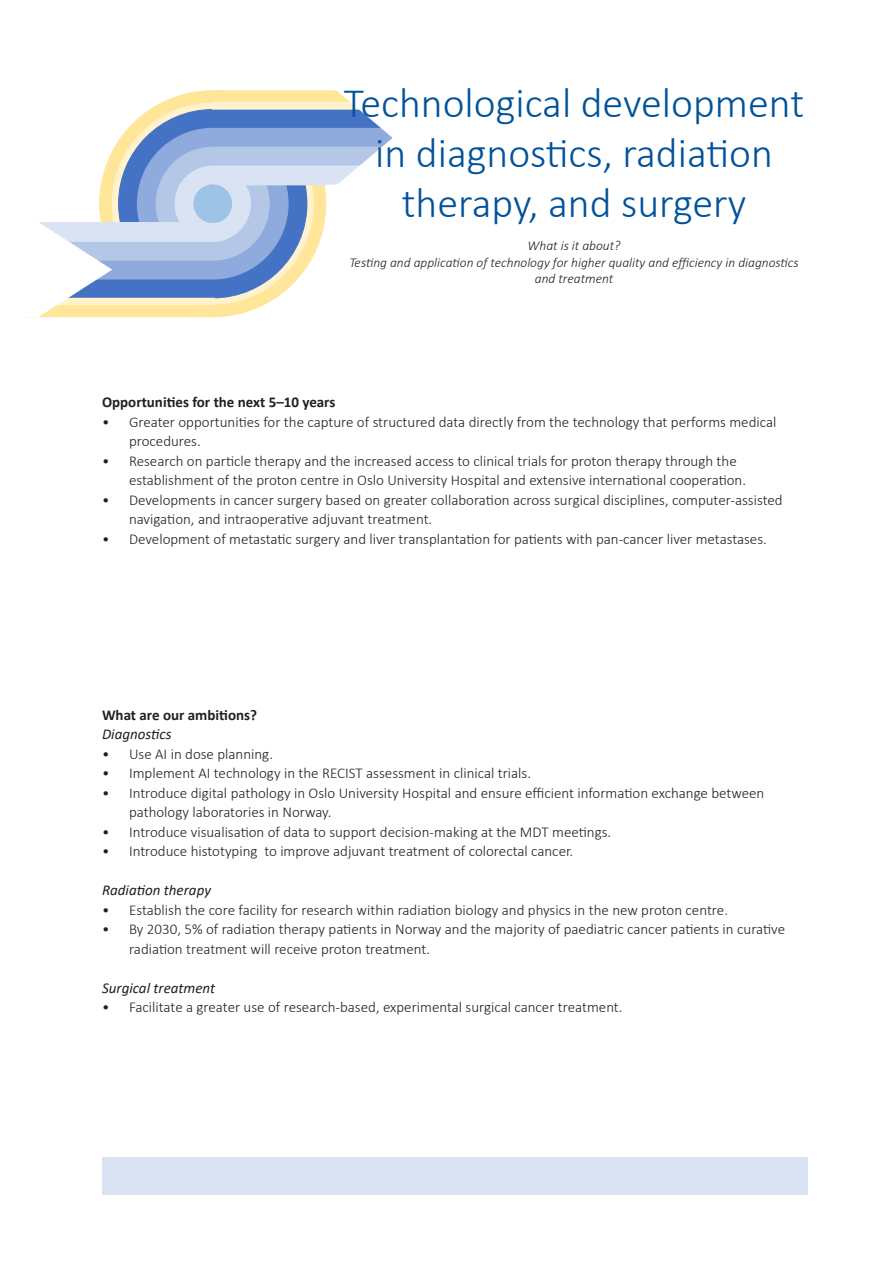
<style>
.page{position:relative;width:893px;height:1263px;background:#fff}
.page>*{position:absolute;margin:0;border:0;box-sizing:border-box;transform-origin:0 0}
.t1{font:300 42px/50.4px "Calibri";color:#01529b;text-align:center}
.t2{font:300 15px/19.5px "Calibri";color:#231f20}
.t3{font:700 15px "Calibri";color:#231f20}
.t4{font:italic 15px "Calibri";color:#231f20}
.t5{font:italic 300 13.5px/16.2px "Calibri";color:#231f20;text-align:center}
</style>
<div class="page">
<div style="left:26px;top:298px;width:188px;height:19px;background:#ffe699"></div>
<div style="left:100px;top:91px;width:226px;height:226px;background:#ffe699;border-radius:50%"></div>
<svg style="left:112px;top:103px;width:201px;height:201px;background:#ece5ca"></svg>
<div style="left:214px;top:91px;width:202px;height:19px;background:#ffe699"></div>
<div style="left:214px;top:109px;width:202px;height:19px;background:#4472c4"></div>
<div style="left:213px;top:109px;width:203px;height:20px;border:1px solid #4472c4"></div>
<div style="left:119px;top:110px;width:188px;height:188px;background:#4472c4;border-radius:50%"></div>
<div style="left:137px;top:128px;width:151px;height:151px;background:#8faadc;border-radius:50%"></div>
<div style="left:156px;top:147px;width:113px;height:113px;background:#b4c7e7;border-radius:50%"></div>
<div style="left:175px;top:166px;width:75px;height:75px;background:#dae3f3;border-radius:50%"></div>
<div style="left:214px;top:128px;width:202px;height:19px;background:#8faadc"></div>
<div style="left:213px;top:128px;width:203px;height:19px;border:1px solid #8faadc"></div>
<div style="left:214px;top:147px;width:202px;height:19px;background:#b4c7e7"></div>
<div style="left:213px;top:147px;width:203px;height:19px;border:1px solid #b4c7e7"></div>
<div style="left:214px;top:166px;width:202px;height:19px;background:#dae3f3"></div>
<div style="left:56px;top:279px;width:158px;height:19px;background:#4472c4"></div>
<div style="left:56px;top:279px;width:158px;height:19px;border:1px solid #4472c4"></div>
<div style="left:56px;top:260px;width:158px;height:19px;background:#8faadc"></div>
<div style="left:56px;top:260px;width:158px;height:19px;border:1px solid #8faadc"></div>
<div style="left:25px;top:298px;width:190px;height:6px;background:#fff2cc"></div>
<div style="left:25px;top:298px;width:190px;height:7px;border:1px solid #fff2cc"></div>
<div style="left:56px;top:241px;width:157px;height:19px;background:#b4c7e7"></div>
<div style="left:23px;top:222px;width:190px;height:19px;background:#dae3f3"></div>
<div style="left:23px;top:222px;width:190px;height:20px;border:1px solid #dae3f3"></div>
<svg style="left:38px;top:222px;width:74px;height:95px"></svg>
<div style="left:194px;top:185px;width:38px;height:38px;background:#9dc3e6;border-radius:50%"></div>
<div style="left:194px;top:185px;width:38px;height:38px;border:1px solid #9dc3e6;border-radius:50%"></div>
<div style="left:212px;top:103px;width:176px;height:6px;background:#fff2cc"></div>
<div style="left:13px;top:222px;width:25px;height:95px;background:#fff"></div>
<svg style="left:332px;top:90px;width:84px;height:95px"></svg>
<div style="left:102px;top:1158px;width:706px;height:37px;background:#dae3f3"></div>
<p class="t1" style="left:344px;top:77px;width:462px">Technological development in diagnostics, radiation therapy, and surgery</p>
<p class="t5" style="left:528px;top:238px;width:94px">What is it about?</p>
<p class="t5" style="left:349px;top:254px;width:451px">Testing and application of technology for higher quality and efficiency in diagnostics and treatment</p>
<p class="t3" style="left:102px;top:392px;width:235px">Opportunities for the next 5–10 years</p>
<p class="t2" style="left:129px;top:412px;width:649px;text-indent:-27px">• Greater opportunities for the capture of structured data directly from the technology that performs medical procedures.</p>
<p class="t2" style="left:129px;top:451px;width:618px;text-indent:-27px">• Research on particle therapy and the increased access to clinical trials for proton therapy through the establishment of the proton centre in Oslo University Hospital and extensive international cooperation.</p>
<p class="t2" style="left:129px;top:490px;width:655px;text-indent:-27px">• Developments in cancer surgery based on greater collaboration across surgical disciplines, computer-assisted navigation, and intraoperative adjuvant treatment.</p>
<p class="t2" style="left:102px;top:529px;width:666px">• Development of metastatic surgery and liver transplantation for patients with pan-cancer liver metastases.</p>
<p class="t3" style="left:102px;top:704px;width:157px">What are our ambitions?</p>
<p class="t4" style="left:102px;top:724px;width:71px">Diagnostics</p>
<p class="t2" style="left:102px;top:744px;width:172px">• Use AI in dose planning.</p>
<p class="t2" style="left:102px;top:763px;width:430px">• Implement AI technology in the RECIST assessment in clinical trials.</p>
<p class="t2" style="left:129px;top:783px;width:637px;text-indent:-27px">• Introduce digital pathology in Oslo University Hospital and ensure efficient information exchange between pathology laboratories in Norway.</p>
<p class="t2" style="left:102px;top:822px;width:511px">• Introduce visualisation of data to support decision-making at the MDT meetings.</p>
<p class="t2" style="left:102px;top:841px;width:473px">• Introduce histotyping to improve adjuvant treatment of colorectal cancer.</p>
<p class="t4" style="left:102px;top:880px;width:110px">Radiation therapy</p>
<p class="t2" style="left:102px;top:900px;width:627px">• Establish the core facility for research within radiation biology and physics in the new proton centre.</p>
<p class="t2" style="left:129px;top:919px;width:657px;text-indent:-27px">• By 2030, 5% of radiation therapy patients in Norway and the majority of paediatric cancer patients in curative radiation treatment will receive proton treatment.</p>
<p class="t4" style="left:102px;top:977px;width:115px">Surgical treatment</p>
<p class="t2" style="left:102px;top:997px;width:522px">• Facilitate a greater use of research-based, experimental surgical cancer treatment.</p>
</div>
